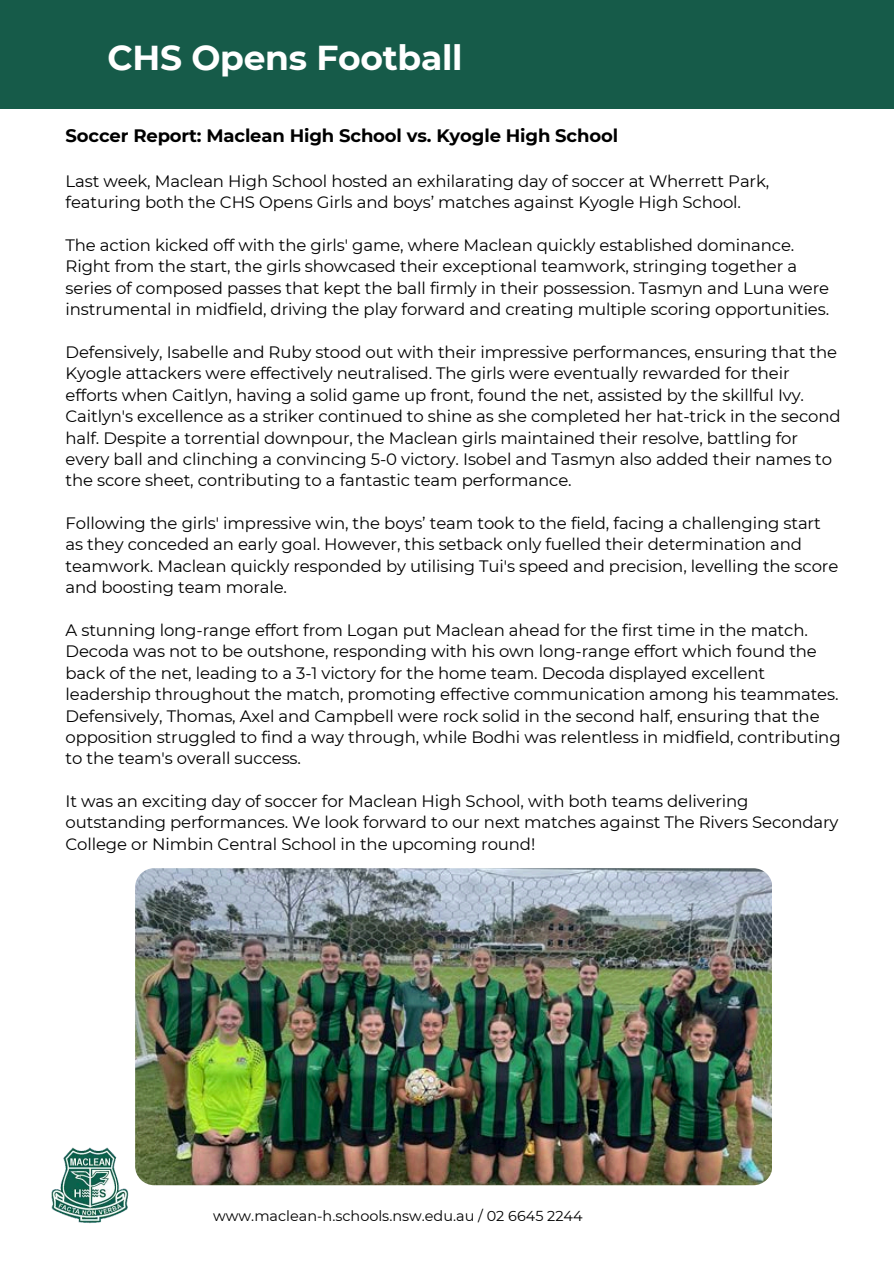
<style>
.page{position:relative;width:894px;height:1264px;background:#fff}
.page>*{position:absolute;margin:0;border:0;box-sizing:border-box;transform-origin:0 0}
.t1{font:700 34.5px "Montserrat";letter-spacing:-.01em;color:#fff}
.t2{font:700 18px "Montserrat";letter-spacing:-.01em;color:#000}
.t3{font:16.5px/21.3px "Montserrat";letter-spacing:-.01em;color:#000}
.t4{font:14.4px "Montserrat";color:#000}
</style>
<div class="page">
<img style="left:135px;top:868px;width:636px;height:317px">
<div style="left:0;top:0;width:893px;height:109px;background:#165b49"></div>
<img style="left:51px;top:1147px;width:78px;height:76px">
<p class="t1" style="left:107px;top:37px;width:356px">CHS Opens Football</p>
<h2 class="t2" style="left:66px;top:124px;width:554px">Soccer Report: Maclean High School vs. Kyogle High School</h2>
<h3 class="t3" style="left:66px;top:170px;width:705px">Last week, Maclean High School hosted an exhilarating day of soccer at Wherrett Park, featuring both the CHS Opens Girls and boys’ matches against Kyogle High School.</h3>
<h3 class="t3" style="left:66px;top:234px;width:765px">The action kicked off with the girls' game, where Maclean quickly established dominance.<br>Right from the start, the girls showcased their exceptional teamwork, stringing together a series of composed passes that kept the ball firmly in their possession. Tasmyn and Luna were instrumental in midfield, driving the play forward and creating multiple scoring opportunities.</h3>
<h3 class="t3" style="left:66px;top:341px;width:776px">Defensively, Isabelle and Ruby stood out with their impressive performances, ensuring that the Kyogle attackers were effectively neutralised. The girls were eventually rewarded for their efforts when Caitlyn, having a solid game up front, found the net, assisted by the skillful Ivy.<br>Caitlyn's excellence as a striker continued to shine as she completed her hat-trick in the second half. Despite a torrential downpour, the Maclean girls maintained their resolve, battling for every ball and clinching a convincing 5-0 victory. Isobel and Tasmyn also added their names to the score sheet, contributing to a fantastic team performance.</h3>
<h3 class="t3" style="left:66px;top:512px;width:774px">Following the girls' impressive win, the boys’ team took to the field, facing a challenging start as they conceded an early goal. However, this setback only fuelled their determination and teamwork. Maclean quickly responded by utilising Tui's speed and precision, levelling the score and boosting team morale.</h3>
<h3 class="t3" style="left:66px;top:619px;width:776px">A stunning long-range effort from Logan put Maclean ahead for the first time in the match.<br>Decoda was not to be outshone, responding with his own long-range effort which found the back of the net, leading to a 3-1 victory for the home team. Decoda displayed excellent leadership throughout the match, promoting effective communication among his teammates.<br>Defensively, Thomas, Axel and Campbell were rock solid in the second half, ensuring that the opposition struggled to find a way through, while Bodhi was relentless in midfield, contributing to the team's overall success.</h3>
<h3 class="t3" style="left:66px;top:790px;width:774px">It was an exciting day of soccer for Maclean High School, with both teams delivering outstanding performances. We look forward to our next matches against The Rivers Secondary<br>College or Nimbin Central School in the upcoming round!</h3>
<p class="t4" style="left:213px;top:1206px;width:371px">www.maclean-h.schools.nsw.edu.au / 02 6645 2244</p>
</div>
